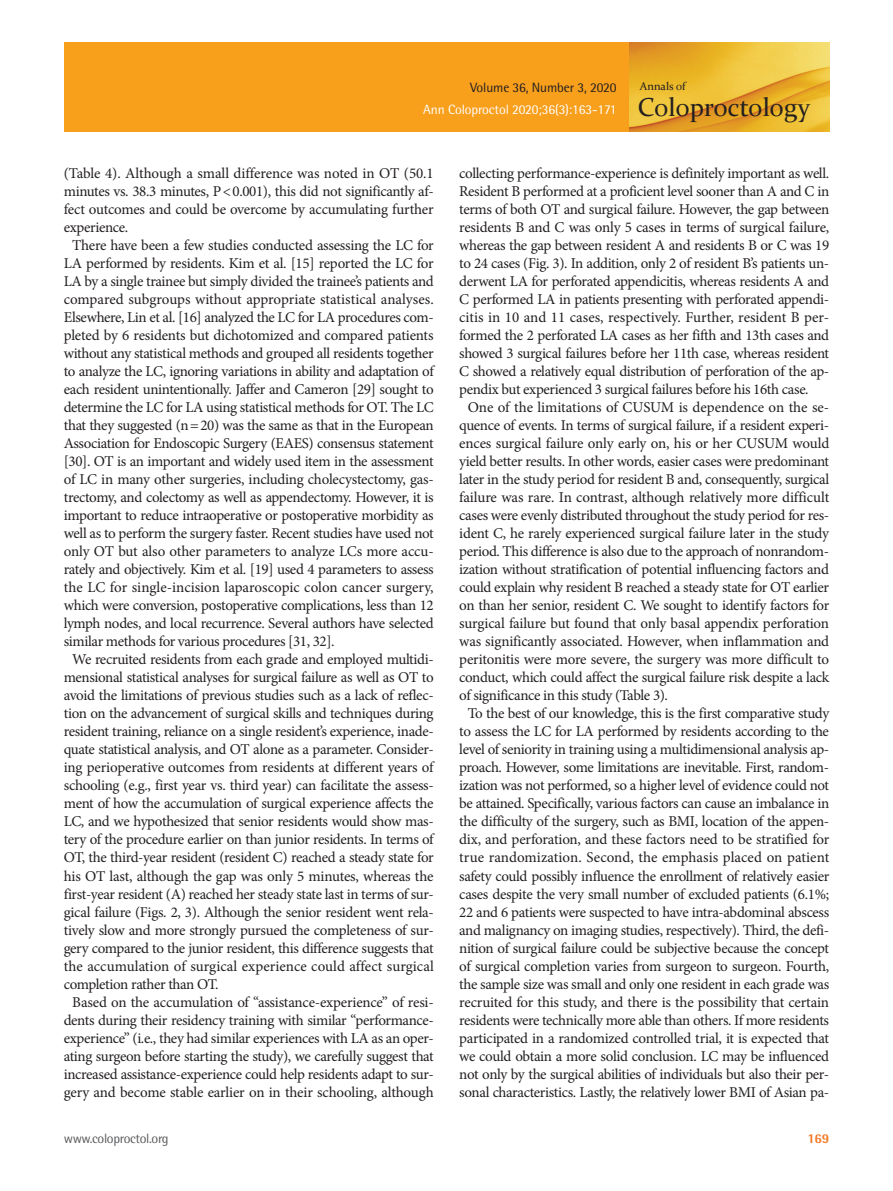
<style>
.page{position:relative;width:893px;height:1191px;background:#fff}
.page>*{position:absolute;margin:0;border:0;box-sizing:border-box;transform-origin:0 0}
.t1{font:25.95px "Constantia";color:#231f20}
.본문{font:15px/18px "Minion Pro";letter-spacing:-.025em;color:#231f20;text-align:justify}
.t2{font:13.5px "Rotis Semi Sans Std";letter-spacing:-.01em;color:#fff}
.t3{font:13.5px "Rotis Semi Sans Std";letter-spacing:-.01em;color:#231f20}
.t4{font:13.5px "Rotis Semi Sans Std";letter-spacing:-.025em;color:#57585a}
.t5{font:800 13.5px "Rotis Semi Sans Std";color:#f47721}
.t6{font:11.25px "Constantia";color:#231f20}
</style>
<div class="page">
<div style="left:64px;top:43px;width:565px;height:89px;background:#f89f1c"></div>
<img style="left:629px;top:43px;width:200px;height:89px">
<p class="t3" style="left:470px;top:80px;width:148px">Volume 36, Number 3, 2020</p>
<p class="t2" style="left:423px;top:102px;width:195px">Ann Coloproctol 2020;36(3):163-171</p>
<p class="t6" style="left:640px;top:79px;width:47px">Annals of</p>
<h1 class="t1" style="left:638px;top:90px;width:174px">Coloproctology</h1>
<p class="본문" style="left:64px;top:164px;width:372px">(Table 4). Although a small difference was noted in OT (50.1 minutes vs. 38.3 minutes, P&lt;0.001), this did not significantly af&shy;fect outcomes and could be overcome by accumulating further experience.</p>
<p class="본문" style="left:64px;top:236px;width:372px;text-indent:9px">There have been a few studies conducted assessing the LC for LA performed by residents. Kim et al. [15] reported the LC for LA by a single trainee but simply divided the trainee’s patients and compared subgroups without appropriate statistical analyses.<br>Elsewhere, Lin et al. [16] analyzed the LC for LA procedures com&shy;pleted by 6 residents but dichotomized and compared patients without any statistical methods and grouped all residents together to analyze the LC, ignoring variations in ability and adaptation of each resident unintentionally. Jaffer and Cameron [29] sought to determine the LC for LA using statistical methods for OT. The LC that they suggested (n=20) was the same as that in the European Association for Endoscopic Surgery (EAES) consensus statement [30]. OT is an important and widely used item in the assessment of LC in many other surgeries, including cholecystectomy, gas&shy;trectomy, and colectomy as well as appendectomy. However, it is important to reduce intraoperative or postoperative morbidity as well as to perform the surgery faster. Recent studies have used not only OT but also other parameters to analyze LCs more accu&shy;rately and objectively. Kim et al. [19] used 4 parameters to assess the LC for single-incision laparoscopic colon cancer surgery, which were conversion, postoperative complications, less than 12 lymph nodes, and local recurrence. Several authors have selected similar methods for various procedures [31, 32].</p>
<p class="본문" style="left:64px;top:650px;width:372px;text-indent:9px">We recruited residents from each grade and employed multidi&shy;mensional statistical analyses for surgical failure as well as OT to avoid the limitations of previous studies such as a lack of reflec&shy;tion on the advancement of surgical skills and techniques during resident training, reliance on a single resident’s experience, inade&shy;quate statistical analysis, and OT alone as a parameter. Consider&shy;ing perioperative outcomes from residents at different years of schooling (e.g., first year vs. third year) can facilitate the assess&shy;ment of how the accumulation of surgical experience affects the LC, and we hypothesized that senior residents would show mas&shy;tery of the procedure earlier on than junior residents. In terms of OT, the third-year resident (resident C) reached a steady state for his OT last, although the gap was only 5 minutes, whereas the first-year resident (A) reached her steady state last in terms of sur&shy;gical failure (Figs. 2, 3). Although the senior resident went rela&shy;tively slow and more strongly pursued the completeness of sur&shy;gery compared to the junior resident, this difference suggests that the accumulation of surgical experience could affect surgical completion rather than OT.</p>
<p class="본문" style="left:64px;top:992px;width:371px;text-align:center">Based on the accumulation of “assistance-experience” of resi&shy;dents during their residency training with similar “performance&shy;experience” (i.e., they had similar experiences with LA as an oper&shy;ating surgeon before starting the study), we carefully suggest that increased assistance-experience could help residents adapt to sur&shy;gery and become stable earlier on in their schooling, although</p>
<p class="t4" style="left:64px;top:1130px;width:106px">www.coloproctol.org</p>
<p class="본문" style="left:459px;top:164px;width:371px">collecting performance-experience is definitely important as well.<br>Resident B performed at a proficient level sooner than A and C in terms of both OT and surgical failure. However, the gap between residents B and C was only 5 cases in terms of surgical failure, whereas the gap between resident A and residents B or C was 19 to 24 cases (Fig. 3). In addition, only 2 of resident B’s patients un&shy;derwent LA for perforated appendicitis, whereas residents A and C performed LA in patients presenting with perforated appendi&shy;citis in 10 and 11 cases, respectively. Further, resident B per&shy;formed the 2 perforated LA cases as her fifth and 13th cases and showed 3 surgical failures before her 11th case, whereas resident C showed a relatively equal distribution of perforation of the ap&shy;pendix but experienced 3 surgical failures before his 16th case.</p>
<p class="본문" style="left:459px;top:398px;width:372px;text-indent:9px">One of the limitations of CUSUM is dependence on the se&shy;quence of events. In terms of surgical failure, if a resident experi&shy;ences surgical failure only early on, his or her CUSUM would yield better results. In other words, easier cases were predominant later in the study period for resident B and, consequently, surgical failure was rare. In contrast, although relatively more difficult cases were evenly distributed throughout the study period for res&shy;ident C, he rarely experienced surgical failure later in the study period. This difference is also due to the approach of nonrandom&shy;ization without stratification of potential influencing factors and could explain why resident B reached a steady state for OT earlier on than her senior, resident C. We sought to identify factors for surgical failure but found that only basal appendix perforation was significantly associated. However, when inflammation and peritonitis were more severe, the surgery was more difficult to conduct, which could affect the surgical failure risk despite a lack of significance in this study (Table 3).</p>
<p class="본문" style="left:459px;top:704px;width:372px;text-align:center">To the best of our knowledge, this is the first comparative study to assess the LC for LA performed by residents according to the level of seniority in training using a multidimensional analysis ap&shy;proach. However, some limitations are inevitable. First, random&shy;ization was not performed, so a higher level of evidence could not be attained. Specifically, various factors can cause an imbalance in the difficulty of the surgery, such as BMI, location of the appen&shy;dix, and perforation, and these factors need to be stratified for true randomization. Second, the emphasis placed on patient safety could possibly influence the enrollment of relatively easier cases despite the very small number of excluded patients (6.1%; 22 and 6 patients were suspected to have intra-abdominal abscess and malignancy on imaging studies, respectively). Third, the defi&shy;nition of surgical failure could be subjective because the concept of surgical completion varies from surgeon to surgeon. Fourth, the sample size was small and only one resident in each grade was recruited for this study, and there is the possibility that certain residents were technically more able than others. If more residents participated in a randomized controlled trial, it is expected that we could obtain a more solid conclusion. LC may be influenced not only by the surgical abilities of individuals but also their per&shy;sonal characteristics. Lastly, the relatively lower BMI of Asian pa-</p>
<p class="t5" style="left:807px;top:1129px;width:23px">169</p>
</div>
